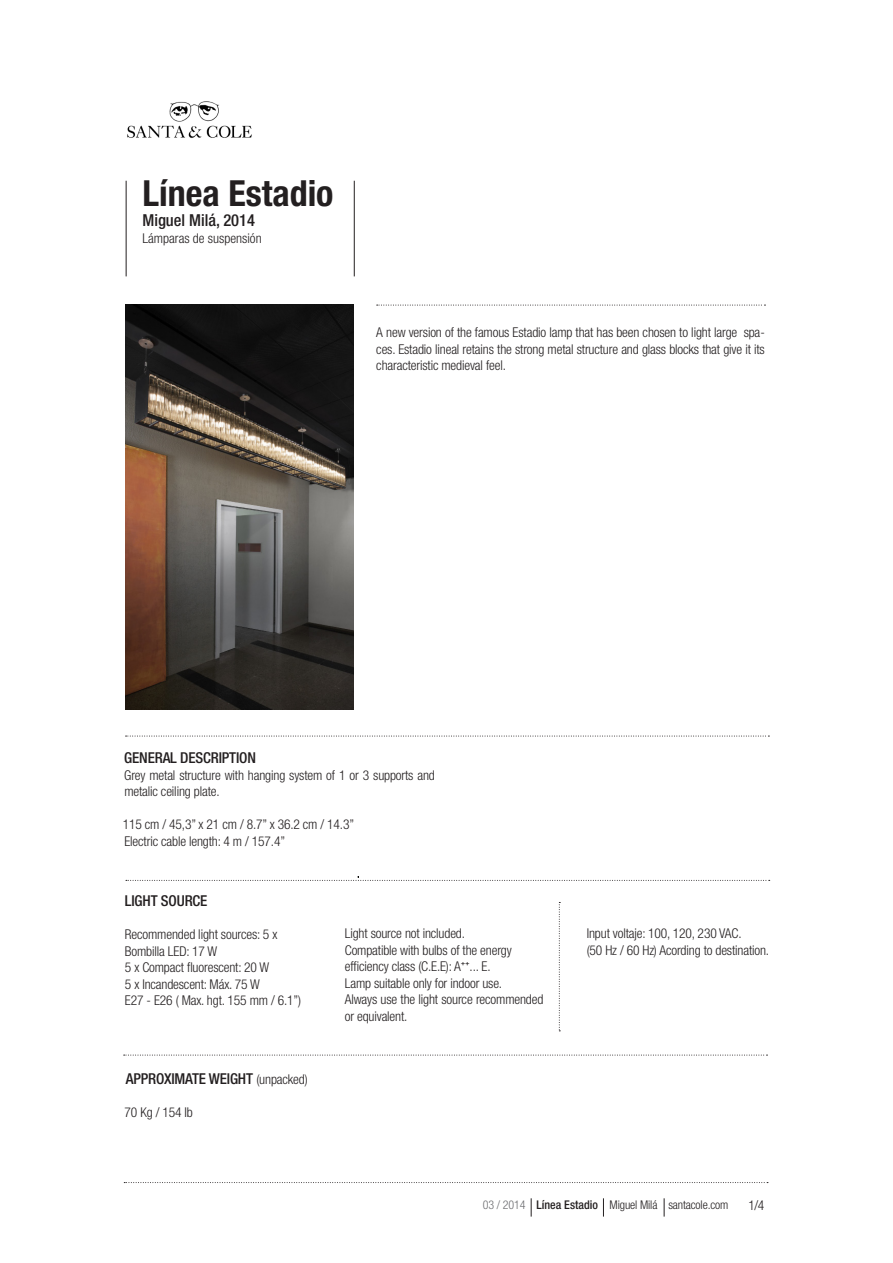
<style>
.page{position:relative;width:893px;height:1263px;background:#fff}
.page>*{position:absolute;margin:0;border:0;box-sizing:border-box;transform-origin:0 0}
.t1{font:700 condensed 36px "Helvetica Neue LT Std";color:#231f20}
.t2{font:500 condensed 16.5px "Helvetica Neue LT Std";color:#231f20}
.t3{font:500 condensed 15px "Helvetica Neue LT Std";letter-spacing:-.01em;color:#231f20}
.t4{font:300 condensed 13.5px/16.5px "Helvetica Neue LT Std";letter-spacing:-.01em;color:#231f20}
.t5{font:300 condensed 12px "Helvetica Neue LT Std";letter-spacing:-.01em;color:#231f20}
.s1{font-weight:300;font-size:13.5px}
.s2{font-family:"Athelas";font-weight:400;font-stretch:normal}
.s3{color:#6c6d70}
.s4{font-weight:500}
</style>
<div class="page">
<hr style="left:354px;top:181px;width:1px;height:95px;background:#231f20">
<hr style="left:126px;top:181px;width:1px;height:95px;background:#231f20">
<img style="left:127px;top:101px;width:125px;height:37px">
<img style="left:126px;top:305px;width:228px;height:404px">
<svg style="left:126px;top:877px;width:644px;height:4px"></svg>
<svg style="left:126px;top:736px;width:643px;height:1px"></svg>
<svg style="left:377px;top:305px;width:388px;height:1px"></svg>
<svg style="left:124px;top:1182px;width:644px;height:1px"></svg>
<svg style="left:124px;top:1055px;width:643px;height:1px"></svg>
<svg style="left:664px;top:1198px;width:1px;height:18px"></svg>
<svg style="left:603px;top:1198px;width:1px;height:18px"></svg>
<svg style="left:531px;top:1198px;width:1px;height:18px"></svg>
<svg style="left:559px;top:902px;width:1px;height:129px"></svg>
<p class="t1" style="left:142px;top:172px;width:193px">Línea Estadio</p>
<p class="t2" style="left:142px;top:211px;width:114px">Miguel Milá, 2014</p>
<p class="t4" style="left:142px;top:230px;width:121px">Lámparas de suspensión</p>
<p class="t4" style="left:376px;top:324px;width:390px;text-align:justify">A new version of the famous Estadio lamp that has been chosen to light large spa&shy;ces. Estadio lineal retains the strong metal structure and glass blocks that give it its characteristic medieval feel.</p>
<p class="t3" style="left:124px;top:749px;width:133px">GENERAL DESCRIPTION</p>
<p class="t4" style="left:124px;top:767px;width:312px">Grey metal structure with hanging system of 1 or 3 supports and metalic ceiling plate.</p>
<p class="t4" style="left:123px;top:816px;width:233px">115 cm / 45,3” x 21 cm / 8.7” x 36.2 cm / 14.3”</p>
<p class="t4" style="left:124px;top:833px;width:162px">Electric cable length: 4 m / 157.4”</p>
<p class="t3" style="left:125px;top:892px;width:84px">LIGHT SOURCE</p>
<p class="t4" style="left:125px;top:926px;width:154px">Recommended light sources: 5 x</p>
<p class="t4" style="left:125px;top:943px;width:94px">Bombilla LED: 17 W</p>
<p class="t4" style="left:125px;top:959px;width:146px">5 x Compact fluorescent: 20 W</p>
<p class="t4" style="left:125px;top:976px;width:137px">5 x Incandescent: Máx. 75 W</p>
<p class="t4" style="left:125px;top:992px;width:178px">E27 - E26 ( Max. hgt. 155 mm / 6.1”)</p>
<p class="t3" style="left:126px;top:1070px;width:183px">APPROXIMATE WEIGHT <span class="s1">(unpacked)</span></p>
<p class="t4" style="left:125px;top:1104px;width:70px">70 Kg / 154 Ib</p>
<p class="t4" style="left:345px;top:925px;width:122px">Light source not included.</p>
<p class="t4" style="left:345px;top:942px;width:169px">Compatible with bulbs of the energy efficiency class (C.E.E): A<span class="s2">⁺⁺</span>... E.</p>
<p class="t4" style="left:345px;top:975px;width:159px">Lamp suitable only for indoor use.</p>
<p class="t4" style="left:345px;top:991px;width:200px">Always use the light source recommended or equivalent.</p>
<p class="t4" style="left:587px;top:925px;width:156px">Input voltaje: 100, 120, 230 VAC.</p>
<p class="t4" style="left:587px;top:942px;width:184px">(50 Hz / 60 Hz) Acording to destination.</p>
<p class="t5" style="left:483px;top:1198px;width:247px"><span class="s3">03 / 2014</span> <span class="s4">Línea Estadio</span> Miguel Milá santacole.com</p>
<p class="t4" style="left:749px;top:1197px;width:17px">1/4</p>
</div>
